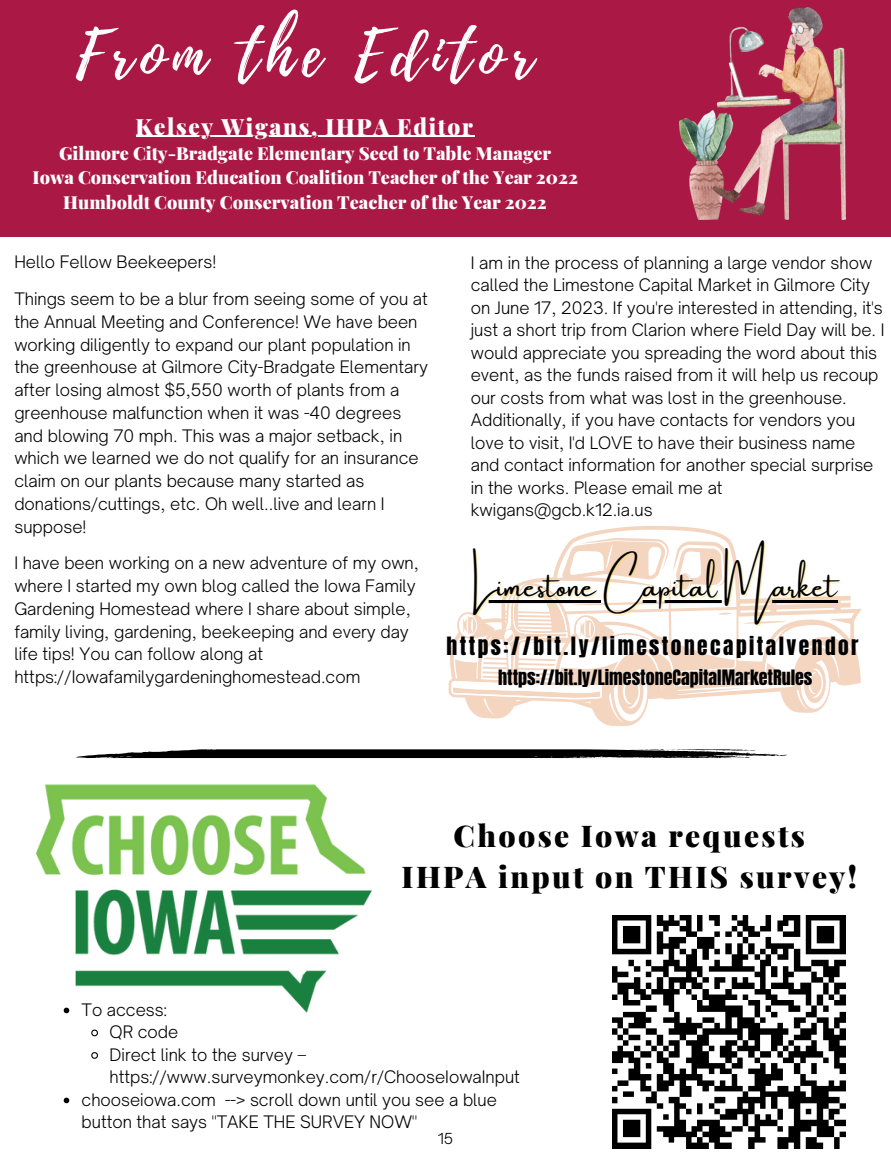
<style>
.page{position:relative;width:891px;height:1161px;background:#fff}
.page>*{position:absolute;margin:0;border:0;box-sizing:border-box;transform-origin:0 0}
.t1{font:63px "Playlist Script";letter-spacing:.125em;color:#fefefe}
.t2{font:30.45px "Amsterdam One";color:#000}
.t3{font:900 30px/41.7px "Playfair Display";letter-spacing:.08em;color:#000;text-align:center}
.t4{font:900 22.5px "Playfair Display";letter-spacing:.075em;color:#fefefe}
.t5{font:21.45px "Anton";letter-spacing:.115em;color:#000}
.t6{font:900 18px/24.8px "Playfair Display";color:#fefefe;text-align:center}
.t7{font:18px "Anton";color:#000}
.t8{font:300 16.5px/22.8px "Open Sauce One";color:#000}
.t9{font:300 14.55px "Open Sauce One";color:#000}
</style>
<div class="page">
<div style="left:0;top:0;width:891px;height:237px;background:#aa1945"></div>
<img style="left:35px;top:784px;width:337px;height:230px">
<img style="left:613px;top:915px;width:233px;height:233px">
<img style="left:679px;top:7px;width:167px;height:213px">
<svg style="left:64px;top:1008px;width:5px;height:5px"></svg>
<svg style="left:91px;top:1029px;width:7px;height:8px"></svg>
<svg style="left:91px;top:1052px;width:7px;height:7px"></svg>
<svg style="left:64px;top:1098px;width:5px;height:5px"></svg>
<hr style="left:136px;top:136px;width:338px;height:1px;background:#fefefe">
<svg style="left:449px;top:526px;width:413px;height:200px"></svg>
<svg style="left:451px;top:530px;width:403px;height:193px"></svg>
<hr style="left:474px;top:602px;width:365px;height:2px;background:#ffde59;opacity:.4">
<hr style="left:473px;top:600px;width:365px;height:3px;background:#000">
<svg style="left:76px;top:749px;width:711px;height:10px"></svg>
<h1 class="t1" style="left:76px;top:10px;width:458px">From the Editor</h1>
<h3 class="t4" style="left:136px;top:110px;width:339px">Kelsey Wigans, IHPA Editor</h3>
<p class="t6" style="left:32px;top:140px;width:547px">Gilmore City-Bradgate Elementary Seed to Table Manager<br>Iowa Conservation Education Coalition Teacher of the Year 2022<br>Humboldt County Conservation Teacher of the Year 2022</p>
<p class="t8" style="left:14px;top:251px;width:203px">Hello Fellow Beekeepers!</p>
<p class="t8" style="left:14px;top:287px;width:415px">Things seem to be a blur from seeing some of you at the Annual Meeting and Conference! We have been working diligently to expand our plant population in the greenhouse at Gilmore City-Bradgate Elementary after losing almost $5,550 worth of plants from a greenhouse malfunction when it was -40 degrees and blowing 70 mph. This was a major setback, in which we learned we do not qualify for an insurance claim on our plants because many started as donations/cuttings, etc. Oh well..live and learn I suppose!</p>
<p class="t8" style="left:14px;top:552px;width:406px">I have been working on a new adventure of my own, where I started my own blog called the Iowa Family Gardening Homestead where I share about simple, family living, gardening, beekeeping and every day life tips! You can follow along at https://Iowafamilygardeninghomestead.com</p>
<p class="t8" style="left:471px;top:251px;width:415px">I am in the process of planning a large vendor show called the Limestone Capital Market in Gilmore City on June 17, 2023. If you're interested in attending, it's just a short trip from Clarion where Field Day will be. I would appreciate you spreading the word about this event, as the funds raised from it will help us recoup our costs from what was lost in the greenhouse.<br>Additionally, if you have contacts for vendors you love to visit, I'd LOVE to have their business name and contact information for another special surprise in the works. Please email me at kwigans@gcb.k12.ia.us</p>
<h2 class="t2" style="left:473px;top:570px;width:366px">Limestone Capital Market</h2>
<h3 class="t5" style="left:446px;top:631px;width:414px">https://bit.ly/limestonecapitalvendor</h3>
<p class="t7" style="left:498px;top:664px;width:316px">https://bit.ly/LimestoneCapitalMarketRules</p>
<h3 class="t3" style="left:402px;top:813px;width:457px">Choose Iowa requests<br>IHPA input on THIS survey!</h3>
<p class="t8" style="left:82px;top:998px;width:87px">To access:</p>
<p class="t8" style="left:110px;top:1020px;width:70px">QR code</p>
<p class="t8" style="left:110px;top:1043px;width:198px">Direct link to the survey –</p>
<p class="t8" style="left:110px;top:1065px;width:412px">https://www.surveymonkey.com/r/ChooseIowaInput</p>
<p class="t8" style="left:82px;top:1088px;width:417px">chooseiowa.com --&gt; scroll down until you see a blue</p>
<p class="t8" style="left:82px;top:1110px;width:337px">button that says "TAKE THE SURVEY NOW"</p>
<p class="t9" style="left:438px;top:1130px;width:17px">15</p>
</div>
